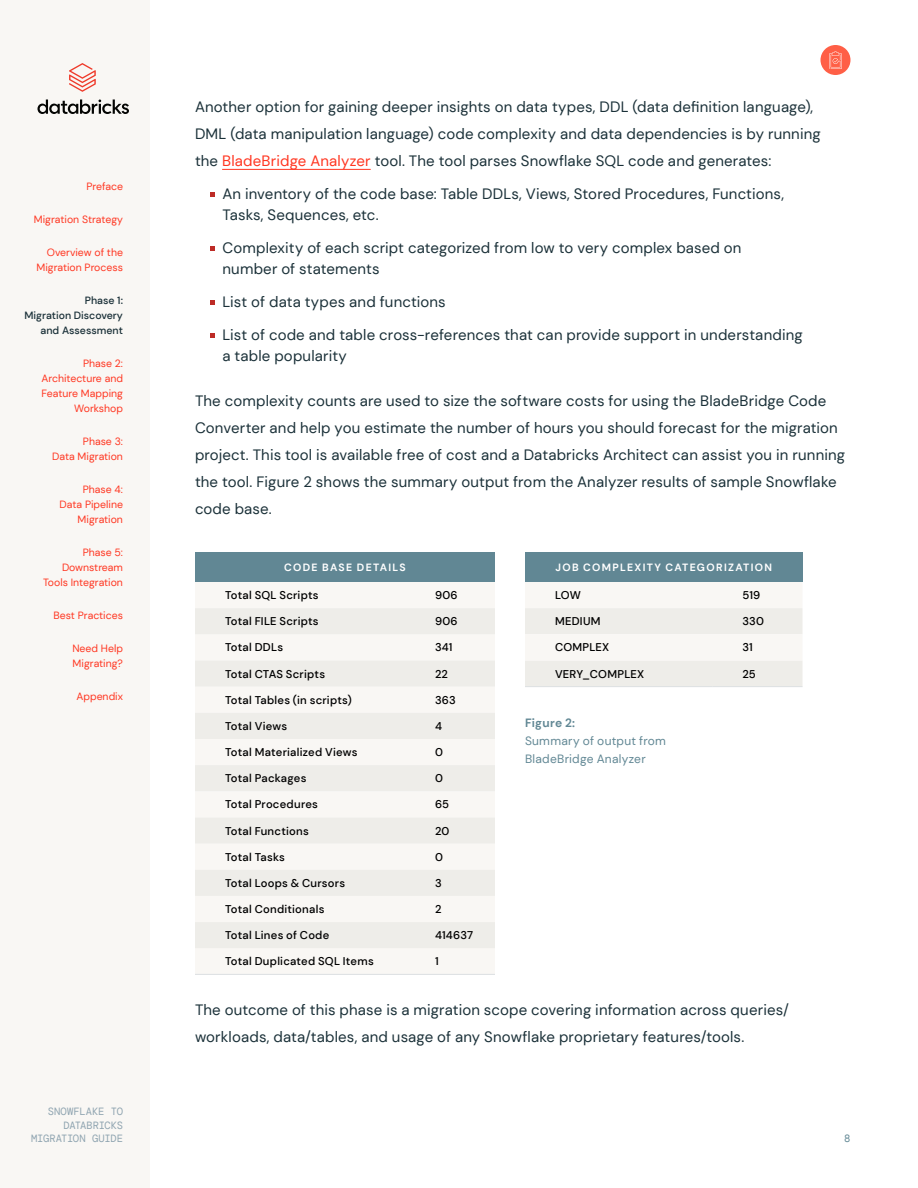
<style>
.page{position:relative;width:918px;height:1188px;background:#fff}
.page>*{position:absolute;margin:0;border:0;box-sizing:border-box;transform-origin:0 0}
.Body{font:15px/27px "DM Sans";letter-spacing:.01em;color:#1b3139}
.t1{font:12px/18px "DM Sans";letter-spacing:.02em;color:#618794}
.t2{font:500 11.25px "DM Sans";letter-spacing:.02em;color:#000}
.t3{font:10.5px/15px "DM Sans";color:#ff3621;text-align:right}
.Regular_Text{font:700 10.5px "DM Sans";letter-spacing:.125em;color:#fff}
.t4{font:500 10.5px/15px "DM Sans";color:#1b3139;text-align:right}
.t5{font:10.5px/13.5px "DM Mono";letter-spacing:-.02em;color:#90a5b1;text-align:right}
.t6{font:10.5px "DM Mono";color:#618794}
.s1{color:#ff3621}
.s2{font-weight:700}
</style>
<div class="page">
<div style="left:0;top:0;width:150px;height:1188px;background:#f9f7f4"></div>
<svg style="left:38px;top:100px;width:91px;height:14px"></svg>
<svg style="left:69px;top:63px;width:27px;height:29px"></svg>
<hr style="left:222px;top:169px;width:149px;height:1px;background:#ff3621">
<svg style="left:210px;top:193px;width:4px;height:4px"></svg>
<svg style="left:210px;top:247px;width:4px;height:4px"></svg>
<svg style="left:210px;top:301px;width:4px;height:4px"></svg>
<svg style="left:210px;top:334px;width:4px;height:4px"></svg>
<div style="left:195px;top:552px;width:300px;height:30px;background:#618794"></div>
<div style="left:195px;top:582px;width:300px;height:392px;background:#f9f7f4"></div>
<svg style="left:195px;top:608px;width:300px;height:340px;fill:#eeede9"></svg>
<hr style="left:195px;top:974px;width:210px;height:1px;background:#dce0e2">
<hr style="left:405px;top:974px;width:90px;height:1px;background:#dce0e2">
<div style="left:525px;top:552px;width:277px;height:30px;background:#618794"></div>
<svg style="left:525px;top:582px;width:277px;height:104px"></svg>
<hr style="left:525px;top:686px;width:187px;height:1px;background:#dce0e2">
<hr style="left:712px;top:686px;width:90px;height:1px;background:#dce0e2">
<div style="left:820px;top:45px;width:30px;height:30px;background:#ff5f46;border-radius:50%"></div>
<svg style="left:829px;top:51px;width:13px;height:18px"></svg>
<p class="t3" style="left:86px;top:179px;width:38px">Preface</p>
<p class="t3" style="left:34px;top:212px;width:91px">Migration Strategy</p>
<p class="t3" style="left:37px;top:245px;width:88px">Overview of the<br>Migration Process</p>
<p class="t4" style="left:24px;top:293px;width:100px">Phase 1:<br>Migration Discovery and Assessment</p>
<p class="t3" style="left:41px;top:356px;width:83px">Phase 2:<br>Architecture and<br>Feature Mapping<br>Workshop</p>
<p class="t3" style="left:52px;top:434px;width:72px">Phase 3:<br>Data Migration</p>
<p class="t3" style="left:60px;top:482px;width:65px">Phase 4:<br>Data Pipeline<br>Migration</p>
<p class="t3" style="left:43px;top:545px;width:81px">Phase 5:<br>Downstream<br>Tools Integration</p>
<p class="t3" style="left:54px;top:608px;width:71px">Best Practices</p>
<p class="t3" style="left:72px;top:641px;width:52px;text-align:left">Need Help<br>Migrating?</p>
<p class="t3" style="left:77px;top:689px;width:48px">Appendix</p>
<p class="t5" style="left:31px;top:1105px;width:93px">SNOWFLAKE TO<br>DATABRICKS<br>MIGRATION GUIDE</p>
<p class="Body" style="left:195px;top:94px;width:627px">Another option for gaining deeper insights on data types, DDL (data definition language),<br>DML (data manipulation language) code complexity and data dependencies is by running the <span class="s1">BladeBridge Analyzer</span> tool. The tool parses Snowflake SQL code and generates:</p>
<p class="Body" style="left:222px;top:184px;width:563px;line-height:21px">An inventory of the code base: Table DDLs, Views, Stored Procedures, Functions,<br>Tasks, Sequences, etc.</p>
<p class="Body" style="left:222px;top:238px;width:521px;line-height:21px">Complexity of each script categorized from low to very complex based on number of statements</p>
<p class="Body" style="left:222px;top:289px;width:225px">List of data types and functions</p>
<p class="Body" style="left:222px;top:325px;width:582px;line-height:21px">List of code and table cross-references that can provide support in understanding a table popularity</p>
<p class="Body" style="left:195px;top:388px;width:652px">The complexity counts are used to size the software costs for using the BladeBridge Code Converter and help you estimate the number of hours you should forecast for the migration project. This tool is available free of cost and a Databricks Architect can assist you in running the tool. Figure 2 shows the summary output from the Analyzer results of sample Snowflake code base.</p>
<p class="Regular_Text" style="left:284px;top:560px;width:123px">CODE BASE DETAILS</p>
<p class="t2" style="left:225px;top:588px;width:95px">Total SQL Scripts</p>
<p class="t2" style="left:435px;top:588px;width:24px">906</p>
<p class="t2" style="left:225px;top:614px;width:95px">Total FILE Scripts</p>
<p class="t2" style="left:435px;top:614px;width:24px">906</p>
<p class="t2" style="left:225px;top:641px;width:60px">Total DDLs</p>
<p class="t2" style="left:435px;top:641px;width:19px">341</p>
<p class="t2" style="left:225px;top:667px;width:102px">Total CTAS Scripts</p>
<p class="t2" style="left:435px;top:667px;width:15px">22</p>
<p class="t2" style="left:225px;top:693px;width:128px">Total Tables (in scripts)</p>
<p class="t2" style="left:435px;top:693px;width:22px">363</p>
<p class="t2" style="left:225px;top:719px;width:64px">Total Views</p>
<p class="t2" style="left:435px;top:719px;width:9px">4</p>
<p class="t2" style="left:225px;top:745px;width:134px">Total Materialized Views</p>
<p class="t2" style="left:435px;top:745px;width:9px">0</p>
<p class="t2" style="left:225px;top:771px;width:83px">Total Packages</p>
<p class="t2" style="left:435px;top:771px;width:9px">0</p>
<p class="t2" style="left:225px;top:798px;width:95px">Total Procedures</p>
<p class="t2" style="left:435px;top:798px;width:16px">65</p>
<p class="t2" style="left:225px;top:824px;width:85px">Total Functions</p>
<p class="t2" style="left:435px;top:824px;width:16px">20</p>
<p class="t2" style="left:225px;top:850px;width:61px">Total Tasks</p>
<p class="t2" style="left:435px;top:850px;width:9px">0</p>
<p class="t2" style="left:225px;top:876px;width:122px">Total Loops &amp; Cursors</p>
<p class="t2" style="left:435px;top:876px;width:8px">3</p>
<p class="t2" style="left:225px;top:902px;width:101px">Total Conditionals</p>
<p class="t2" style="left:435px;top:902px;width:8px">2</p>
<p class="t2" style="left:225px;top:928px;width:106px">Total Lines of Code</p>
<p class="t2" style="left:435px;top:928px;width:40px">414637</p>
<p class="t2" style="left:225px;top:954px;width:150px">Total Duplicated SQL Items</p>
<p class="t2" style="left:435px;top:954px;width:5px">1</p>
<p class="Regular_Text" style="left:555px;top:560px;width:218px">JOB COMPLEXITY CATEGORIZATION</p>
<p class="t2" style="left:555px;top:588px;width:27px">LOW</p>
<p class="t2" style="left:742px;top:588px;width:19px">519</p>
<p class="t2" style="left:555px;top:614px;width:47px">MEDIUM</p>
<p class="t2" style="left:742px;top:614px;width:23px">330</p>
<p class="t2" style="left:555px;top:641px;width:56px">COMPLEX</p>
<p class="t2" style="left:742px;top:641px;width:12px">31</p>
<p class="t2" style="left:555px;top:667px;width:91px">VERY_COMPLEX</p>
<p class="t2" style="left:742px;top:667px;width:15px">25</p>
<p class="t1" style="left:525px;top:713px;width:142px"><span class="s2">Figure 2:<br></span>Summary of output from<br>BladeBridge Analyzer</p>
<p class="Body" style="left:195px;top:996px;width:595px">The outcome of this phase is a migration scope covering information across queries/ workloads, data/tables, and usage of any Snowflake proprietary features/tools.</p>
<p class="t6" style="left:844px;top:1132px;width:8px">8</p>
</div>
